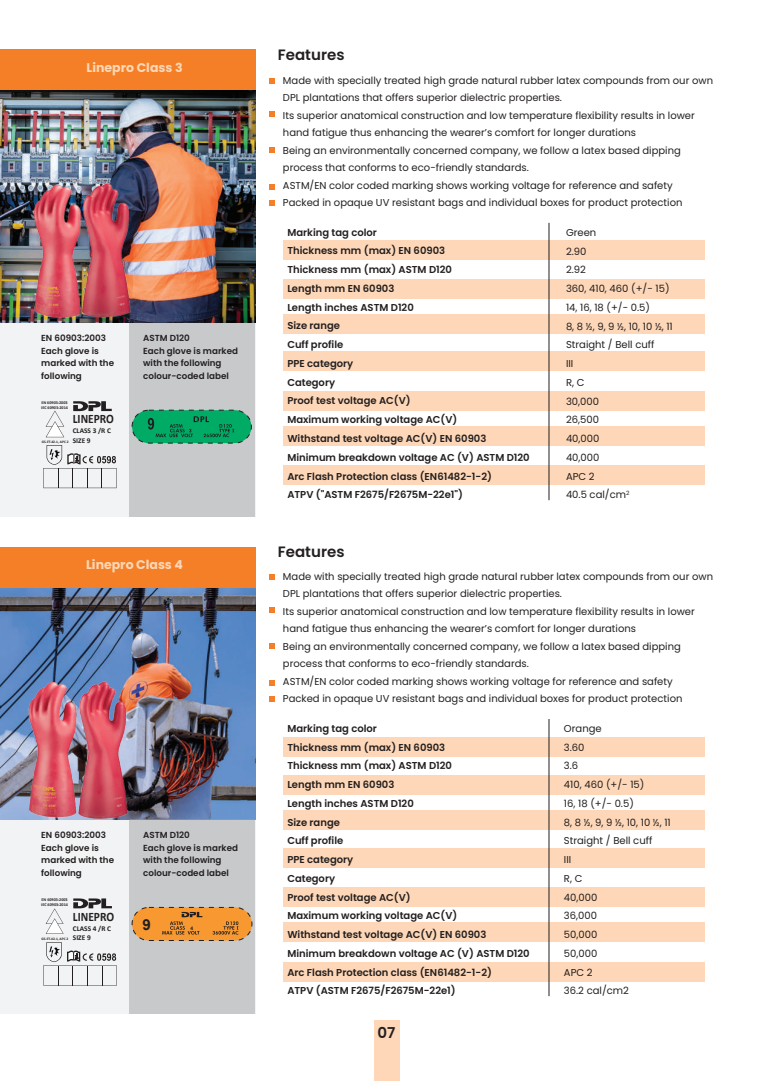
<style>
.page{position:relative;width:773px;height:1081px;background:#fff}
.page>*{position:absolute;margin:0;border:0;box-sizing:border-box;transform-origin:0 0}
.t1{font:700 15.12px "Arial";color:#231f20}
.t2{font:600 15px "Poppins";color:#231f20}
.t3{font:700 12.88px "Calibri";color:#231f20;scale:.89 1}
.t4{font:700 12.5px "Poppins";color:#fdd7b7}
.t5{font:10px/18.8px "Poppins";color:#231f20}
.t6{font:600 10px/18.8px "Poppins";color:#231f20}
.t7{font:600 8.75px/12.5px "Poppins";color:#231f20}
.t8{font:700 7.38px "Calibri";color:#231f20}
.t9{font:700 7.25px "Calibri";color:#231f20}
.t10{font:700 5px "Arial";color:#231f20}
.t11{font:700 4.25px/4.4px "Calibri";color:#231f20}
.t12{font:700 3.62px "Calibri";color:#231f20}
</style>
<div class="page">
<div style="left:0;top:50px;width:255px;height:466px;background:#f2f3f4"></div>
<div style="left:130px;top:322px;width:125px;height:194px;background:#c7c9cb"></div>
<img style="left:0;top:90px;width:255px;height:232px">
<div style="left:283px;top:241px;width:421px;height:19px;background:#fdd7b7"></div>
<div style="left:283px;top:280px;width:421px;height:19px;background:#fdd7b7"></div>
<div style="left:283px;top:314px;width:421px;height:19px;background:#fdd7b7"></div>
<div style="left:283px;top:352px;width:421px;height:19px;background:#fdd7b7"></div>
<div style="left:283px;top:391px;width:421px;height:20px;background:#fdd7b7"></div>
<div style="left:283px;top:427px;width:421px;height:19px;background:#fdd7b7"></div>
<div style="left:283px;top:466px;width:421px;height:19px;background:#fdd7b7"></div>
<hr style="left:548px;top:223px;width:1px;height:277px;background:#231f20">
<div style="left:374px;top:1021px;width:25px;height:60px;background:#fdd7b7"></div>
<div style="left:0;top:50px;width:255px;height:40px;background:#f47f26"></div>
<svg style="left:269px;top:78px;width:5px;height:5px"></svg>
<svg style="left:269px;top:184px;width:5px;height:5px"></svg>
<svg style="left:269px;top:200px;width:5px;height:5px"></svg>
<svg style="left:269px;top:111px;width:5px;height:6px"></svg>
<svg style="left:269px;top:147px;width:5px;height:6px"></svg>
<div style="left:0;top:547px;width:255px;height:467px;background:#f2f3f4"></div>
<img style="left:0;top:588px;width:255px;height:231px">
<div style="left:283px;top:737px;width:421px;height:19px;background:#fdd7b7"></div>
<div style="left:283px;top:776px;width:421px;height:19px;background:#fdd7b7"></div>
<div style="left:283px;top:810px;width:421px;height:19px;background:#fdd7b7"></div>
<div style="left:283px;top:848px;width:421px;height:19px;background:#fdd7b7"></div>
<div style="left:283px;top:888px;width:421px;height:19px;background:#fdd7b7"></div>
<div style="left:283px;top:923px;width:421px;height:19px;background:#fdd7b7"></div>
<div style="left:283px;top:962px;width:421px;height:19px;background:#fdd7b7"></div>
<hr style="left:548px;top:719px;width:1px;height:277px;background:#231f20">
<div style="left:0;top:547px;width:255px;height:41px;background:#f47f26"></div>
<svg style="left:269px;top:574px;width:5px;height:5px"></svg>
<svg style="left:269px;top:680px;width:5px;height:5px"></svg>
<svg style="left:269px;top:696px;width:5px;height:5px"></svg>
<svg style="left:269px;top:607px;width:5px;height:6px"></svg>
<svg style="left:269px;top:643px;width:5px;height:6px"></svg>
<div style="left:132px;top:410px;width:119px;height:33px;background:#00ab66;border-radius:17px"></div>
<div style="left:131px;top:410px;width:121px;height:34px;border:1px dashed #231f20;border-radius:17px"></div>
<svg style="left:148px;top:416px;width:86px;height:21px"></svg>
<div style="left:130px;top:819px;width:125px;height:195px;background:#c7c9cb"></div>
<div style="left:132px;top:907px;width:120px;height:33px;background:#f79830;border-radius:17px"></div>
<div style="left:131px;top:907px;width:121px;height:34px;border:1px dashed #231f20;border-radius:17px"></div>
<svg style="left:212px;top:921px;width:26px;height:13px"></svg>
<svg style="left:162px;top:912px;width:40px;height:22px"></svg>
<img style="left:54px;top:669px;width:97px;height:161px">
<img style="left:24px;top:676px;width:59px;height:145px">
<img style="left:59px;top:172px;width:94px;height:156px">
<img style="left:31px;top:182px;width:67px;height:136px">
<svg style="left:46px;top:410px;width:18px;height:27px"></svg>
<svg style="left:73px;top:401px;width:39px;height:10px"></svg>
<svg style="left:43px;top:445px;width:74px;height:43px"></svg>
<svg style="left:73px;top:898px;width:39px;height:10px"></svg>
<svg style="left:46px;top:908px;width:18px;height:26px"></svg>
<svg style="left:43px;top:942px;width:74px;height:43px"></svg>
<p class="t4" style="left:86px;top:60px;width:98px">Linepro Class 3</p>
<p class="t7" style="left:41px;top:332px;width:74px">EN 60903:2003<br>Each glove is marked with the following</p>
<p class="t11" style="left:41px;top:400px;width:28px">EN 60903:2003<br>IEC 60903:2014</p>
<p class="t3" style="left:73px;top:410px;width:48px">LINEPRO</p>
<p class="t9" style="left:73px;top:426px;width:40px">CLASS 3 /R C</p>
<p class="t9" style="left:73px;top:435px;width:19px">SIZE 9</p>
<p class="t12" style="left:42px;top:439px;width:28px">GS-ET-42-1, APC 2</p>
<p class="t7" style="left:143px;top:332px;width:96px">ASTM D120<br>Each glove is marked with the following colour-coded label</p>
<p class="t4" style="left:86px;top:558px;width:98px">Linepro Class 4</p>
<p class="t7" style="left:41px;top:829px;width:74px">EN 60903:2003<br>Each glove is marked with the following</p>
<p class="t11" style="left:41px;top:898px;width:28px">EN 60903:2003<br>IEC 60903:2014</p>
<p class="t12" style="left:42px;top:936px;width:28px">GS-ET-42-1, APC 2</p>
<p class="t3" style="left:73px;top:907px;width:48px">LINEPRO</p>
<p class="t8" style="left:73px;top:923px;width:40px">CLASS 4 /R C</p>
<p class="t8" style="left:73px;top:932px;width:19px">SIZE 9</p>
<p class="t7" style="left:143px;top:829px;width:96px">ASTM D120<br>Each glove is marked with the following colour-coded label</p>
<h1 class="t1" style="left:142px;top:913px;width:10px">9</h1>
<p class="t10" style="left:190px;top:924px;width:4px">4</p>
<h2 class="t2" style="left:278px;top:46px;width:68px">Features</h2>
<p class="t5" style="left:283px;top:71px;width:431px;line-height:17.5px">Made with specially treated high grade natural rubber latex compounds from our own DPL plantations that offers superior dielectric properties.<br>Its superior anatomical construction and low temperature flexibility results in lower hand fatigue thus enhancing the wearer’s comfort for longer durations<br>Being an environmentally concerned company, we follow a latex based dipping process that conforms to eco-friendly standards.<br>ASTM/EN color coded marking shows working voltage for reference and safety<br>Packed in opaque UV resistant bags and individual boxes for product protection</p>
<p class="t6" style="left:287px;top:223px;width:244px">Marking tag color<br>Thickness mm (max) EN 60903<br>Thickness mm (max) ASTM D120<br>Length mm EN 60903<br>Length inches ASTM D120<br>Size range<br>Cuff profile<br>PPE category<br>Category<br>Proof test voltage AC(V)<br>Maximum working voltage AC(V)<br>Withstand test voltage AC(V) EN 60903<br>Minimum breakdown voltage AC (V) ASTM D120<br>Arc Flash Protection class (EN61482-1-2)<br>ATPV ("ASTM F2675/F2675M-22e1")</p>
<h2 class="t2" style="left:278px;top:542px;width:68px">Features</h2>
<p class="t5" style="left:566px;top:223px;width:108px">Green<br>2.90<br>2.92<br>360, 410, 460 (+/- 15)<br>14, 16, 18 (+/- 0.5)<br>8, 8 ½, 9, 9 ½, 10, 10 ½, 11<br>Straight / Bell cuff<br>III<br>R, C<br>30,000<br>26,500<br>40,000<br>40,000<br>APC 2<br>40.5 cal/cm<sup>2</sup></p>
<p class="t5" style="left:283px;top:567px;width:431px;line-height:17.5px">Made with specially treated high grade natural rubber latex compounds from our own DPL plantations that offers superior dielectric properties.<br>Its superior anatomical construction and low temperature flexibility results in lower hand fatigue thus enhancing the wearer’s comfort for longer durations<br>Being an environmentally concerned company, we follow a latex based dipping process that conforms to eco-friendly standards.<br>ASTM/EN color coded marking shows working voltage for reference and safety<br>Packed in opaque UV resistant bags and individual boxes for product protection</p>
<p class="t6" style="left:287px;top:719px;width:244px">Marking tag color<br>Thickness mm (max) EN 60903<br>Thickness mm (max) ASTM D120<br>Length mm EN 60903<br>Length inches ASTM D120<br>Size range<br>Cuff profile<br>PPE category<br>Category<br>Proof test voltage AC(V)<br>Maximum working voltage AC(V)<br>Withstand test voltage AC(V) EN 60903<br>Minimum breakdown voltage AC (V) ASTM D120<br>Arc Flash Protection class (EN61482-1-2)<br>ATPV (ASTM F2675/F2675M-22e1)</p>
<h2 class="t2" style="left:377px;top:1023px;width:19px">07</h2>
<p class="t5" style="left:564px;top:719px;width:108px">Orange<br>3.60<br>3.6<br>410, 460 (+/- 15)<br>16, 18 (+/- 0.5)<br>8, 8 ½, 9, 9 ½, 10, 10 ½, 11<br>Straight / Bell cuff<br>III<br>R, C<br>40,000<br>36,000<br>50,000<br>50,000<br>APC 2<br>36.2 cal/cm2</p>
</div>
